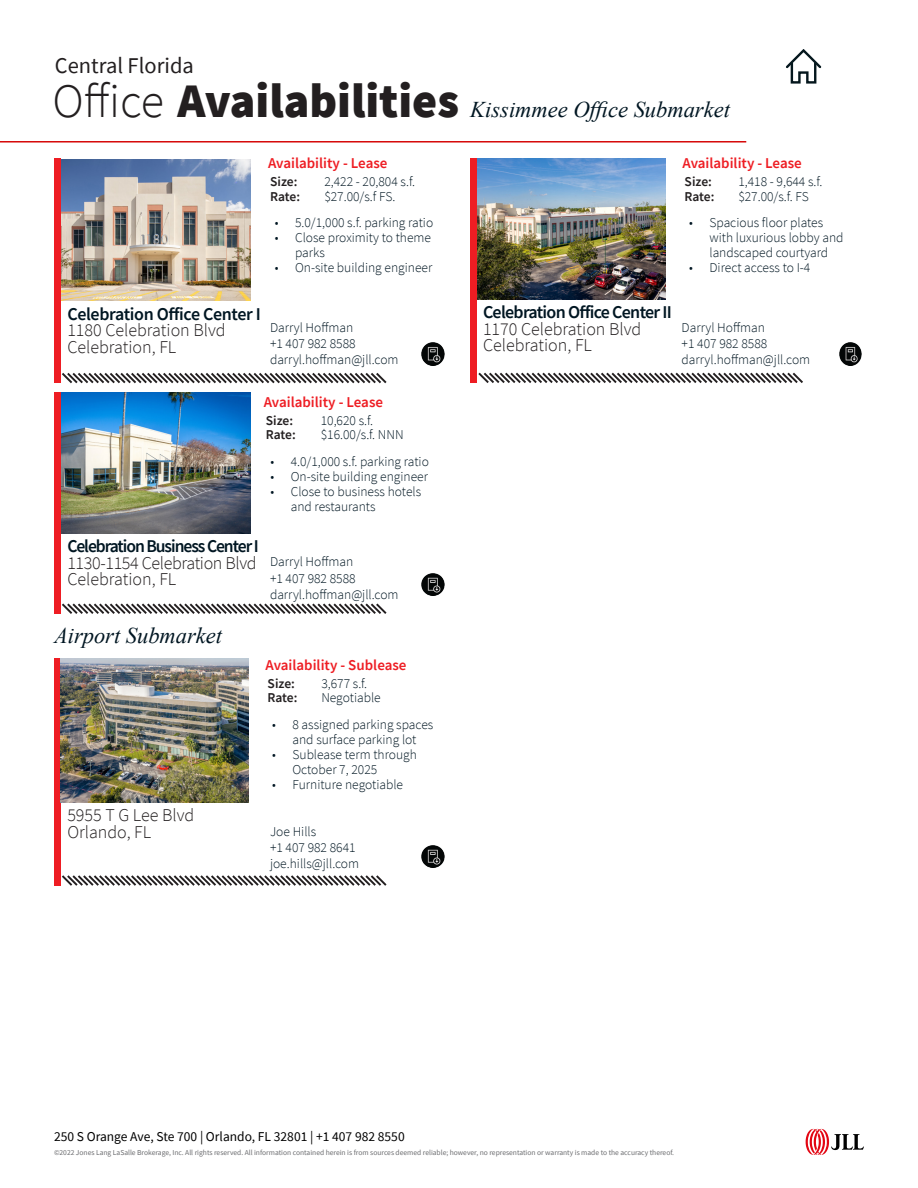
<style>
.page{position:relative;width:918px;height:1188px;background:#fff}
.page>*{position:absolute;margin:0;border:0;box-sizing:border-box;transform-origin:0 0}
.t1{font:900 48px "Source Sans Pro";color:#231f20}
.Submarket{font:italic 22.5px "Times New Roman";color:#011622}
.t2{font:22.5px "Source Sans Pro";color:#231f20}
.Address{font:300 18px "Source Sans Pro";color:#231f20}
.Property_Name{font:600 18px "Source Sans Pro";letter-spacing:-.06em;color:#011622}
.Availability_Text_Ne{font:600 18px "Source Sans Pro";letter-spacing:-.04em;color:#011622}
.Property_Name-2{font:600 18px "Source Sans Pro";letter-spacing:-.02em;color:#011622}
.Address-2{font:300 18px "Source Sans Pro";letter-spacing:-.02em;color:#231f20}
.Availability_Header{font:600 15px "Source Sans Pro";color:#ee1d23}
.Broker_info{font:300 13.5px/16.2px "Source Sans Pro";color:#011622}
.Availability_text{font:300 13.5px "Source Sans Pro";color:#011622}
.t3{font:13.5px "Source Sans Pro";color:#000}
.Availability_Sub__Si{font:600 13.5px "Source Sans Pro";letter-spacing:-.01em;color:#231f20}
.t4{font:7.5px "Source Sans Pro";color:#6c6d70}
.s1{font-weight:300}
</style>
<div class="page">
<div style="left:54px;top:159px;width:6px;height:224px;background:#ee1d23"></div>
<div style="left:471px;top:158px;width:6px;height:225px;background:#ee1d23"></div>
<div style="left:54px;top:393px;width:6px;height:221px;background:#ee1d23"></div>
<div style="left:54px;top:658px;width:6px;height:228px;background:#ee1d23"></div>
<svg style="left:806px;top:1129px;width:58px;height:26px"></svg>
<hr style="left:0;top:141px;width:746px;height:2px;background:#d60808">
<svg style="left:786px;top:49px;width:35px;height:35px"></svg>
<svg style="left:60px;top:371px;width:327px;height:13px"></svg>
<svg style="left:60px;top:601px;width:327px;height:13px"></svg>
<svg style="left:60px;top:873px;width:327px;height:13px"></svg>
<svg style="left:478px;top:372px;width:325px;height:11px"></svg>
<img style="left:61px;top:159px;width:189px;height:141px">
<img style="left:422px;top:343px;width:22px;height:22px">
<img style="left:477px;top:159px;width:189px;height:141px">
<img style="left:839px;top:343px;width:23px;height:22px">
<img style="left:62px;top:392px;width:188px;height:142px">
<img style="left:422px;top:573px;width:22px;height:23px">
<img style="left:60px;top:658px;width:189px;height:145px">
<img style="left:422px;top:845px;width:22px;height:22px">
<p class="t2" style="left:55px;top:51px;width:140px">Central Florida</p>
<p class="t1" style="left:52px;top:68px;width:408px"><span class="s1">Office</span> Availabilities</p>
<p class="Submarket" style="left:470px;top:94px;width:261px">Kissimmee Office Submarket</p>
<p class="Availability_Header" style="left:268px;top:153px;width:121px">Availability - Lease</p>
<p class="Availability_Sub__Si" style="left:270px;top:173px;width:29px">Size:</p>
<p class="Availability_text" style="left:324px;top:174px;width:92px">2,422 - 20,804 s.f.</p>
<p class="Availability_Sub__Si" style="left:270px;top:188px;width:31px">Rate:</p>
<p class="Availability_text" style="left:324px;top:188px;width:72px">$27.00/s.f FS.</p>
<p class="Broker_info" style="left:275px;top:215px;width:160px">• 5.0/1,000 s.f. parking ratio</p>
<p class="Broker_info" style="left:295px;top:230px;width:138px;line-height:15px;text-indent:-20px">• Close proximity to theme parks</p>
<p class="Broker_info" style="left:275px;top:260px;width:159px">• On-site building engineer</p>
<p class="Property_Name-2" style="left:67px;top:302px;width:195px">Celebration Office Center I</p>
<p class="Address" style="left:67px;top:319px;width:160px">1180 Celebration Blvd</p>
<p class="Address" style="left:67px;top:336px;width:111px">Celebration, FL</p>
<p class="Broker_info" style="left:270px;top:319px;width:130px">Darryl Hoffman<br>+1 407 982 8588 darryl.hoffman@jll.com</p>
<p class="Availability_Header" style="left:264px;top:392px;width:121px">Availability - Lease</p>
<p class="Availability_Sub__Si" style="left:266px;top:412px;width:29px">Size:</p>
<p class="Availability_text" style="left:321px;top:412px;width:54px">10,620 s.f.</p>
<p class="Availability_Sub__Si" style="left:266px;top:426px;width:31px">Rate:</p>
<p class="Availability_text" style="left:321px;top:427px;width:84px">$16.00/s.f. NNN</p>
<p class="Broker_info" style="left:270px;top:453px;width:160px">• 4.0/1,000 s.f. parking ratio</p>
<p class="Broker_info" style="left:270px;top:468px;width:159px">• On-site building engineer</p>
<p class="Broker_info" style="left:291px;top:484px;width:132px;line-height:15px;text-indent:-20px">• Close to business hotels and restaurants</p>
<p class="Property_Name" style="left:67px;top:534px;width:193px">Celebration Business Center I</p>
<p class="Address-2" style="left:67px;top:552px;width:191px">1130-1154 Celebration Blvd</p>
<p class="Address" style="left:67px;top:568px;width:111px">Celebration, FL</p>
<p class="Submarket" style="left:54px;top:620px;width:170px">Airport Submarket</p>
<p class="Broker_info" style="left:270px;top:554px;width:130px">Darryl Hoffman<br>+1 407 982 8588 darryl.hoffman@jll.com</p>
<p class="Availability_Header" style="left:266px;top:655px;width:143px">Availability - Sublease</p>
<p class="Availability_Sub__Si" style="left:268px;top:675px;width:29px">Size:</p>
<p class="Availability_text" style="left:321px;top:675px;width:47px">3,677 s.f.</p>
<p class="Availability_Sub__Si" style="left:268px;top:689px;width:31px">Rate:</p>
<p class="Availability_text" style="left:321px;top:690px;width:61px">Negotiable</p>
<p class="Broker_info" style="left:272px;top:717px;width:163px;line-height:15px;text-align:center">• 8 assigned parking spaces and surface parking lot</p>
<p class="Broker_info" style="left:292px;top:747px;width:126px;line-height:15px;text-indent:-20px">• Sublease term through<br>October 7, 2025</p>
<p class="Broker_info" style="left:272px;top:776px;width:132px">• Furniture negotiable</p>
<p class="Address" style="left:67px;top:804px;width:129px">5955 T G Lee Blvd</p>
<p class="Address" style="left:67px;top:821px;width:85px">Orlando, FL</p>
<p class="Broker_info" style="left:270px;top:823px;width:91px">Joe Hills<br>+1 407 982 8641 joe.hills@jll.com</p>
<p class="Availability_Header" style="left:682px;top:153px;width:121px">Availability - Lease</p>
<p class="Availability_Sub__Si" style="left:685px;top:173px;width:29px">Size:</p>
<p class="Availability_text" style="left:738px;top:174px;width:86px">1,418 - 9,644 s.f.</p>
<p class="Availability_Sub__Si" style="left:685px;top:187px;width:31px">Rate:</p>
<p class="Availability_text" style="left:738px;top:188px;width:72px">$27.00/s.f. FS</p>
<p class="Broker_info" style="left:710px;top:215px;width:136px;line-height:15px;text-indent:-20px">• Spacious floor plates with luxurious lobby and landscaped courtyard</p>
<p class="Broker_info" style="left:689px;top:259px;width:123px">• Direct access to I-4</p>
<p class="Availability_Text_Ne" style="left:483px;top:300px;width:190px">Celebration Office Center II</p>
<p class="Address" style="left:483px;top:318px;width:160px">1170 Celebration Blvd</p>
<p class="Address" style="left:483px;top:334px;width:111px">Celebration, FL</p>
<p class="Broker_info" style="left:682px;top:319px;width:130px">Darryl Hoffman<br>+1 407 982 8588 darryl.hoffman@jll.com</p>
<p class="t3" style="left:54px;top:1127px;width:352px">250 S Orange Ave, Ste 700 | Orlando, FL 32801 | +1 407 982 8550</p>
<p class="t4" style="left:54px;top:1148px;width:622px">©2022 Jones Lang LaSalle Brokerage, Inc. All rights reserved. All information contained herein is from sources deemed reliable; however, no representation or warranty is made to the accuracy thereof.</p>
</div>
